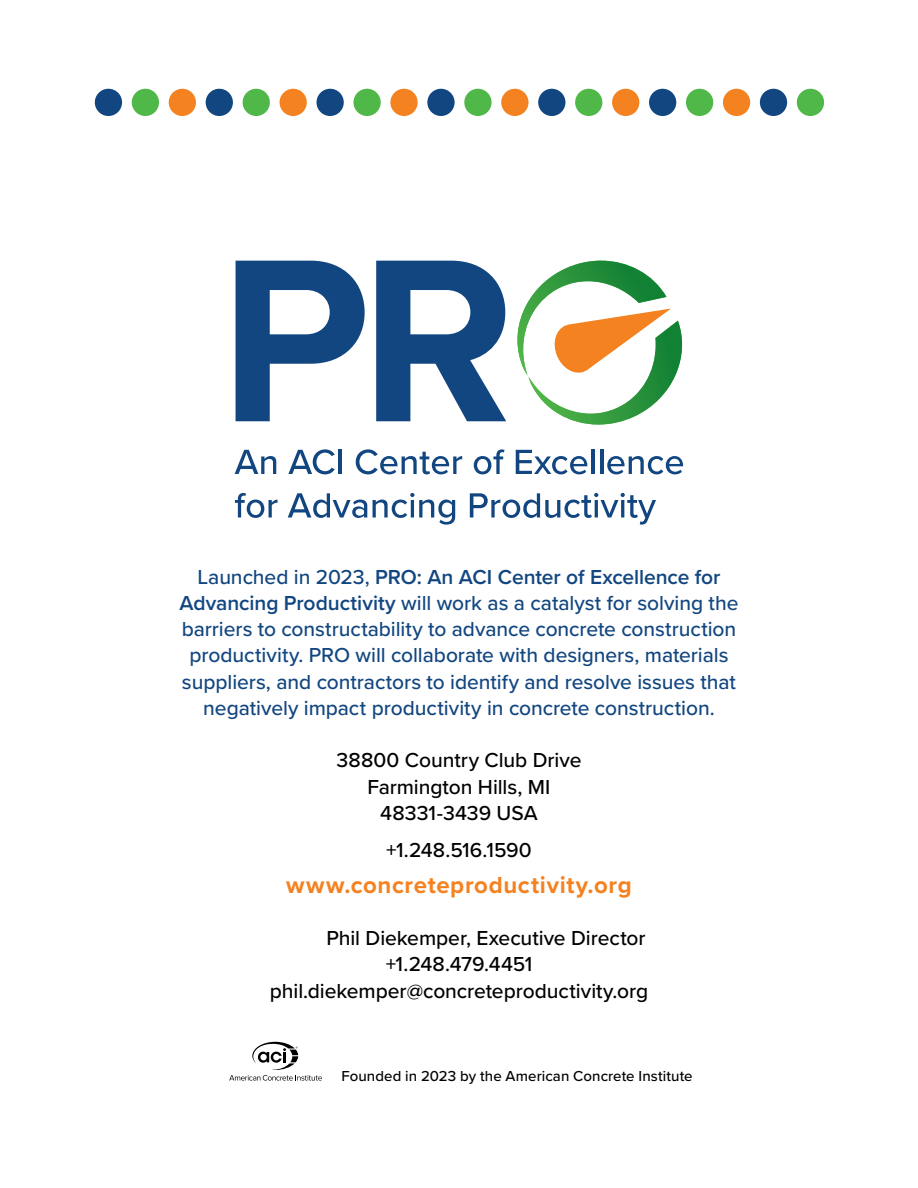
<style>
.page{position:relative;width:918px;height:1188px;background:#fff}
.page>*{position:absolute;margin:0;border:0;box-sizing:border-box;transform-origin:0 0}
.t1{font:700 24px "Proxima Nova";letter-spacing:.025em;color:#f58220}
.t2{font:500 21px/26.2px "Proxima Nova";letter-spacing:-.005em;color:#124680;text-align:center}
.t3{font:500 21px/26.2px "Proxima Nova";letter-spacing:-.005em;color:#000;text-align:center}
.t4{font:500 15px "Proxima Nova";letter-spacing:.005em;color:#000}
.s1{font-weight:600}
</style>
<div class="page">
<svg style="left:235px;top:450px;width:41px;height:24px"></svg>
<svg style="left:288px;top:449px;width:47px;height:25px"></svg>
<hr style="left:338px;top:450px;width:4px;height:24px;background:#124680">
<svg style="left:356px;top:449px;width:106px;height:25px"></svg>
<svg style="left:474px;top:449px;width:31px;height:25px"></svg>
<svg style="left:516px;top:450px;width:71px;height:24px"></svg>
<hr style="left:591px;top:450px;width:4px;height:24px;background:#124680">
<hr style="left:600px;top:450px;width:3px;height:24px;background:#124680">
<svg style="left:607px;top:456px;width:76px;height:18px"></svg>
<svg style="left:235px;top:493px;width:43px;height:25px"></svg>
<svg style="left:288px;top:493px;width:79px;height:25px"></svg>
<svg style="left:373px;top:493px;width:82px;height:32px"></svg>
<svg style="left:470px;top:493px;width:186px;height:32px"></svg>
<svg style="left:236px;top:260px;width:447px;height:162px"></svg>
<img style="left:517px;top:261px;width:149px;height:114px">
<img style="left:528px;top:321px;width:154px;height:104px">
<svg style="left:229px;top:1042px;width:93px;height:39px"></svg>
<div style="left:95px;top:89px;width:27px;height:27px;background:#124680;border-radius:50%"></div>
<div style="left:132px;top:89px;width:27px;height:27px;background:#50b848;border-radius:50%"></div>
<div style="left:169px;top:89px;width:27px;height:27px;background:#f58220;border-radius:50%"></div>
<div style="left:206px;top:89px;width:27px;height:27px;background:#124680;border-radius:50%"></div>
<div style="left:243px;top:89px;width:27px;height:27px;background:#50b848;border-radius:50%"></div>
<div style="left:280px;top:89px;width:27px;height:27px;background:#f58220;border-radius:50%"></div>
<div style="left:316px;top:89px;width:28px;height:27px;background:#124680;border-radius:50%"></div>
<div style="left:353px;top:89px;width:28px;height:27px;background:#50b848;border-radius:50%"></div>
<div style="left:390px;top:89px;width:28px;height:27px;background:#f58220;border-radius:50%"></div>
<div style="left:427px;top:89px;width:28px;height:27px;background:#124680;border-radius:50%"></div>
<div style="left:464px;top:89px;width:28px;height:27px;background:#50b848;border-radius:50%"></div>
<div style="left:501px;top:89px;width:28px;height:27px;background:#f58220;border-radius:50%"></div>
<div style="left:538px;top:89px;width:27px;height:27px;background:#124680;border-radius:50%"></div>
<div style="left:575px;top:89px;width:27px;height:27px;background:#50b848;border-radius:50%"></div>
<div style="left:612px;top:89px;width:27px;height:27px;background:#f58220;border-radius:50%"></div>
<div style="left:649px;top:89px;width:27px;height:27px;background:#124680;border-radius:50%"></div>
<div style="left:686px;top:89px;width:27px;height:27px;background:#50b848;border-radius:50%"></div>
<div style="left:723px;top:89px;width:27px;height:27px;background:#f58220;border-radius:50%"></div>
<div style="left:760px;top:89px;width:27px;height:27px;background:#124680;border-radius:50%"></div>
<div style="left:797px;top:89px;width:27px;height:27px;background:#50b848;border-radius:50%"></div>
<p class="t2" style="left:179px;top:563px;width:561px">Launched in 2023, <span class="s1">PRO: An ACI Center of Excellence for Advancing Productivity</span> will work as a catalyst for solving the barriers to constructability to advance concrete construction productivity. PRO will collaborate with designers, materials suppliers, and contractors to identify and resolve issues that negatively impact productivity in concrete construction.</p>
<p class="t3" style="left:337px;top:746px;width:246px">38800 Country Club Drive<br>Farmington Hills, MI<br>48331-3439 USA</p>
<p class="t3" style="left:386px;top:836px;width:147px">+1.248.516.1590</p>
<p class="t1" style="left:286px;top:867px;width:347px">www.concreteproductivity.org</p>
<p class="t3" style="left:326px;top:924px;width:321px">Phil Diekemper, Executive Director</p>
<p class="t3" style="left:386px;top:950px;width:148px">+1.248.479.4451</p>
<p class="t3" style="left:270px;top:977px;width:380px">phil.diekemper@concreteproductivity.org</p>
<p class="t4" style="left:341px;top:1064px;width:353px">Founded in 2023 by the American Concrete Institute</p>
</div>
